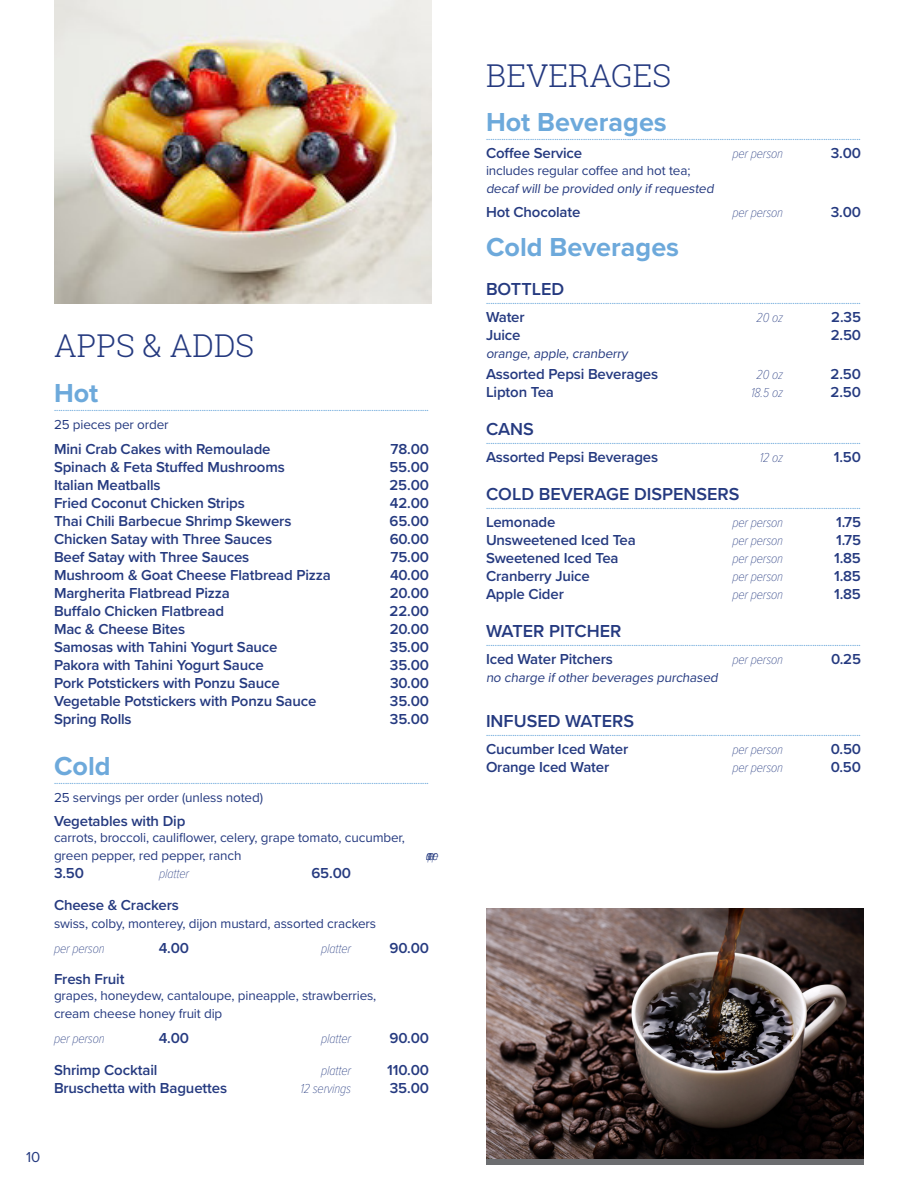
<style>
.page{position:relative;width:918px;height:1188px;background:#fff}
.page>*{position:absolute;margin:0;border:0;box-sizing:border-box;transform-origin:0 0}
.PAGE_HEADERS{font:300 31.5px "Roboto Slab";color:#253a80}
.Subhead_A{font:700 27px "Proxima Nova";color:#6da9db}
.Subhead_B{font:600 18px "Proxima Nova";color:#253a80}
.t1{font:600 15px "Proxima Nova";letter-spacing:-.01em;color:#253a80}
.t2{font:15px "Proxima Nova";color:#253a80}
.t3{font:13.5px/18px "Proxima Nova";letter-spacing:-.01em;color:#253a80}
.t4{font:italic 100 13.5px "Proxima Nova Cond";letter-spacing:-.01em;color:#253a80}
.Column_Dividers{font:600 9px "Proxima Nova";color:#6da9db}
</style>
<div class="page">
<div style="left:486px;top:908px;width:378px;height:257px;background:#6c6d70"></div>
<img style="left:486px;top:908px;width:378px;height:251px">
<img style="left:54px;top:0;width:378px;height:303px">
<p class="PAGE_HEADERS" style="left:54px;top:324px;width:202px">APPS &amp; ADDS</p>
<p class="Subhead_A" style="left:54px;top:373px;width:46px">Hot</p>
<p class="Column_Dividers" style="left:54px;top:402px;width:376px">..........................................................................................................................................................................</p>
<p class="t3" style="left:54px;top:415px;width:116px">25 pieces per order</p>
<p class="t1" style="left:54px;top:438px;width:218px">Mini Crab Cakes with Remoulade</p>
<p class="t1" style="left:391px;top:438px;width:40px">78.00</p>
<p class="t1" style="left:54px;top:456px;width:232px">Spinach &amp; Feta Stuffed Mushrooms</p>
<p class="t1" style="left:389px;top:456px;width:41px">55.00</p>
<p class="t1" style="left:54px;top:474px;width:108px">Italian Meatballs</p>
<p class="t1" style="left:390px;top:474px;width:41px">25.00</p>
<p class="t1" style="left:54px;top:492px;width:192px">Fried Coconut Chicken Strips</p>
<p class="t1" style="left:390px;top:492px;width:41px">42.00</p>
<p class="t1" style="left:54px;top:510px;width:239px">Thai Chili Barbecue Shrimp Skewers</p>
<p class="t1" style="left:390px;top:510px;width:41px">65.00</p>
<p class="t1" style="left:54px;top:528px;width:220px">Chicken Satay with Three Sauces</p>
<p class="t1" style="left:390px;top:528px;width:41px">60.00</p>
<p class="t1" style="left:54px;top:546px;width:197px">Beef Satay with Three Sauces</p>
<p class="t1" style="left:391px;top:546px;width:40px">75.00</p>
<p class="t1" style="left:54px;top:564px;width:278px">Mushroom &amp; Goat Cheese Flatbread Pizza</p>
<p class="t1" style="left:390px;top:564px;width:41px">40.00</p>
<p class="t1" style="left:54px;top:582px;width:177px">Margherita Flatbread Pizza</p>
<p class="t1" style="left:390px;top:582px;width:41px">20.00</p>
<p class="t1" style="left:54px;top:600px;width:172px">Buffalo Chicken Flatbread</p>
<p class="t1" style="left:390px;top:600px;width:41px">22.00</p>
<p class="t1" style="left:54px;top:618px;width:133px">Mac &amp; Cheese Bites</p>
<p class="t1" style="left:390px;top:618px;width:41px">20.00</p>
<p class="t1" style="left:54px;top:636px;width:225px">Samosas with Tahini Yogurt Sauce</p>
<p class="t1" style="left:390px;top:636px;width:41px">35.00</p>
<p class="t1" style="left:54px;top:654px;width:211px">Pakora with Tahini Yogurt Sauce</p>
<p class="t1" style="left:390px;top:654px;width:41px">35.00</p>
<p class="t1" style="left:54px;top:672px;width:227px">Pork Potstickers with Ponzu Sauce</p>
<p class="t1" style="left:390px;top:672px;width:41px">30.00</p>
<p class="t1" style="left:54px;top:690px;width:264px">Vegetable Potstickers with Ponzu Sauce</p>
<p class="t1" style="left:390px;top:690px;width:41px">35.00</p>
<p class="t1" style="left:54px;top:708px;width:79px">Spring Rolls</p>
<p class="t1" style="left:390px;top:708px;width:41px">35.00</p>
<p class="Subhead_A" style="left:54px;top:745px;width:58px">Cold</p>
<p class="Column_Dividers" style="left:54px;top:774px;width:376px">..........................................................................................................................................................................</p>
<p class="t3" style="left:54px;top:787px;width:211px">25 servings per order (unless noted)</p>
<p class="t1" style="left:54px;top:810px;width:133px">Vegetables with Dip</p>
<p class="t3" style="left:54px;top:828px;width:352px">carrots, broccoli, cauliflower, celery, grape tomato, cucumber, green pepper, red pepper, ranch</p>
<p class="t4" style="left:426px;top:846px;width:14px">perperson</p>
<p class="t1" style="left:54px;top:862px;width:32px">3.50</p>
<p class="t4" style="left:159px;top:864px;width:32px">platter</p>
<p class="t1" style="left:311px;top:862px;width:41px">65.00</p>
<p class="t1" style="left:54px;top:894px;width:126px">Cheese &amp; Crackers</p>
<p class="t3" style="left:54px;top:914px;width:324px">swiss, colby, monterey, dijon mustard, assorted crackers</p>
<p class="t4" style="left:54px;top:938px;width:52px">per person</p>
<p class="t1" style="left:159px;top:937px;width:32px">4.00</p>
<p class="t4" style="left:321px;top:938px;width:32px">platter</p>
<p class="t1" style="left:390px;top:937px;width:41px">90.00</p>
<p class="t1" style="left:54px;top:968px;width:72px">Fresh Fruit</p>
<p class="t3" style="left:54px;top:986px;width:324px">grapes, honeydew, cantaloupe, pineapple, strawberries, cream cheese honey fruit dip</p>
<p class="t4" style="left:54px;top:1029px;width:52px">per person</p>
<p class="t1" style="left:159px;top:1027px;width:32px">4.00</p>
<p class="t4" style="left:321px;top:1029px;width:32px">platter</p>
<p class="t1" style="left:390px;top:1027px;width:41px">90.00</p>
<p class="t1" style="left:54px;top:1059px;width:105px">Shrimp Cocktail</p>
<p class="t4" style="left:321px;top:1060px;width:32px">platter</p>
<p class="t1" style="left:387px;top:1059px;width:43px">110.00</p>
<p class="t1" style="left:54px;top:1077px;width:175px">Bruschetta with Baguettes</p>
<p class="t4" style="left:301px;top:1078px;width:52px">12 servings</p>
<p class="t1" style="left:390px;top:1077px;width:41px">35.00</p>
<h3 class="t2" style="left:26px;top:1146px;width:16px">10</h3>
<p class="PAGE_HEADERS" style="left:486px;top:54px;width:187px">BEVERAGES</p>
<p class="Subhead_A" style="left:486px;top:102px;width:182px">Hot Beverages</p>
<p class="Column_Dividers" style="left:486px;top:131px;width:376px">..........................................................................................................................................................................</p>
<p class="t1" style="left:486px;top:142px;width:98px">Coffee Service</p>
<p class="t4" style="left:732px;top:144px;width:52px">per person</p>
<p class="t1" style="left:831px;top:142px;width:32px">3.00</p>
<p class="t3" style="left:486px;top:160px;width:232px">includes regular coffee and hot tea; decafwillbe provided only ifrequested</p>
<p class="t1" style="left:486px;top:201px;width:96px">Hot Chocolate</p>
<p class="t4" style="left:732px;top:203px;width:52px">per person</p>
<p class="t1" style="left:831px;top:201px;width:32px">3.00</p>
<p class="Subhead_A" style="left:486px;top:227px;width:195px">Cold Beverages</p>
<h2 class="Subhead_B" style="left:486px;top:275px;width:80px">BOTTLED</h2>
<p class="Column_Dividers" style="left:486px;top:294px;width:376px">..........................................................................................................................................................................</p>
<p class="t1" style="left:486px;top:306px;width:40px">Water</p>
<p class="t4" style="left:757px;top:307px;width:28px">20 oz</p>
<p class="t1" style="left:831px;top:306px;width:31px">2.35</p>
<p class="t1" style="left:486px;top:324px;width:36px">Juice</p>
<p class="t1" style="left:831px;top:324px;width:32px">2.50</p>
<p class="t3" style="left:486px;top:344px;width:146px">orange,apple,cranberry</p>
<p class="t1" style="left:486px;top:363px;width:174px">Assorted Pepsi Beverages</p>
<p class="t4" style="left:757px;top:364px;width:28px">20 oz</p>
<p class="t1" style="left:831px;top:363px;width:32px">2.50</p>
<p class="t1" style="left:486px;top:381px;width:69px">Lipton Tea</p>
<p class="t4" style="left:751px;top:382px;width:34px">18.5 oz</p>
<p class="t1" style="left:831px;top:381px;width:32px">2.50</p>
<h2 class="Subhead_B" style="left:486px;top:416px;width:49px">CANS</h2>
<p class="Column_Dividers" style="left:486px;top:434px;width:376px">..........................................................................................................................................................................</p>
<p class="t1" style="left:486px;top:446px;width:174px">Assorted Pepsi Beverages</p>
<p class="t4" style="left:760px;top:448px;width:25px">12 oz</p>
<p class="t1" style="left:834px;top:446px;width:29px">1.50</p>
<h2 class="Subhead_B" style="left:486px;top:481px;width:255px">COLD BEVERAGE DISPENSERS</h2>
<p class="Column_Dividers" style="left:486px;top:500px;width:376px">..........................................................................................................................................................................</p>
<p class="t1" style="left:486px;top:511px;width:71px">Lemonade</p>
<p class="t4" style="left:732px;top:513px;width:52px">per person</p>
<p class="t1" style="left:836px;top:511px;width:26px">1.75</p>
<p class="t1" style="left:486px;top:529px;width:151px">Unsweetened Iced Tea</p>
<p class="t4" style="left:732px;top:531px;width:52px">per person</p>
<p class="t1" style="left:836px;top:529px;width:26px">1.75</p>
<p class="t1" style="left:486px;top:547px;width:134px">Sweetened Iced Tea</p>
<p class="t4" style="left:732px;top:549px;width:52px">per person</p>
<p class="t1" style="left:834px;top:547px;width:28px">1.85</p>
<p class="t1" style="left:486px;top:565px;width:105px">Cranberry Juice</p>
<p class="t4" style="left:732px;top:567px;width:52px">per person</p>
<p class="t1" style="left:834px;top:565px;width:28px">1.85</p>
<p class="t1" style="left:486px;top:583px;width:79px">Apple Cider</p>
<p class="t4" style="left:732px;top:585px;width:52px">per person</p>
<p class="t1" style="left:834px;top:583px;width:28px">1.85</p>
<h2 class="Subhead_B" style="left:486px;top:618px;width:137px">WATER PITCHER</h2>
<p class="Column_Dividers" style="left:486px;top:637px;width:376px">..........................................................................................................................................................................</p>
<p class="t1" style="left:486px;top:648px;width:128px">Iced Water Pitchers</p>
<p class="t4" style="left:732px;top:650px;width:52px">per person</p>
<p class="t1" style="left:831px;top:648px;width:31px">0.25</p>
<p class="t3" style="left:486px;top:668px;width:236px">no charge ifotherbeverages purchased</p>
<h2 class="Subhead_B" style="left:486px;top:708px;width:150px">INFUSED WATERS</h2>
<p class="Column_Dividers" style="left:486px;top:727px;width:376px">..........................................................................................................................................................................</p>
<p class="t1" style="left:486px;top:738px;width:144px">Cucumber Iced Water</p>
<p class="t4" style="left:732px;top:740px;width:52px">per person</p>
<p class="t1" style="left:831px;top:738px;width:32px">0.50</p>
<p class="t1" style="left:486px;top:756px;width:125px">Orange Iced Water</p>
<p class="t4" style="left:732px;top:758px;width:52px">per person</p>
<p class="t1" style="left:831px;top:756px;width:32px">0.50</p>
</div>
